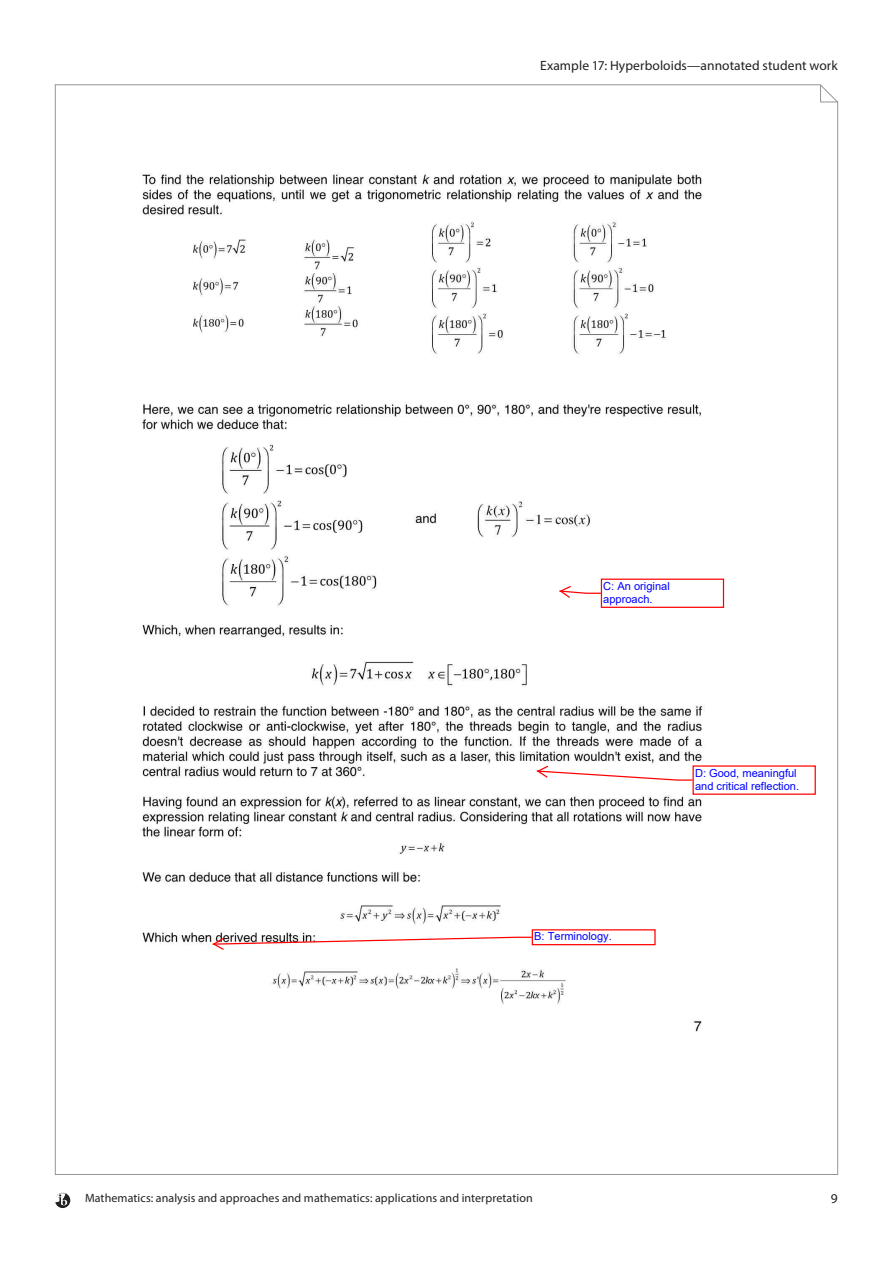
<style>
.page{position:relative;width:893px;height:1263px;background:#fff}
.page>*{position:absolute;margin:0;border:0;box-sizing:border-box;transform-origin:0 0}
.t1{font:13.5px "Myriad Pro";letter-spacing:.005em;color:#231f20}
.t2{font:12px "Myriad Pro";letter-spacing:.005em;color:#231f20}
.t3{font:11.1px/13.4px "Arial";color:#00f}
</style>
<div class="page">
<svg style="left:817px;top:84px;width:22px;height:21px"></svg>
<svg style="left:55px;top:1192px;width:15px;height:16px"></svg>
<img style="left:140px;top:173px;width:585px;height:859px">
<div style="left:476px;top:542px;width:152px;height:28px;background:#fff"></div>
<svg style="left:536px;top:764px;width:158px;height:17px"></svg>
<div style="left:693px;top:766px;width:122px;height:28px;background:#fff"></div>
<div style="left:692px;top:765px;width:124px;height:30px;border:1px solid #f00"></div>
<svg style="left:211px;top:936px;width:322px;height:15px"></svg>
<div style="left:532px;top:930px;width:123px;height:15px;background:#fff"></div>
<div style="left:532px;top:929px;width:124px;height:16px;border:1px solid #f00"></div>
<svg style="left:558px;top:585px;width:43px;height:14px"></svg>
<div style="left:601px;top:579px;width:122px;height:28px;background:#fff"></div>
<div style="left:601px;top:578px;width:123px;height:30px;border:1px solid #f00"></div>
<p class="t1" style="left:540px;top:58px;width:299px">Example 17: Hyperboloids—annotated student work</p>
<p class="t3" style="left:603px;top:579px;width:68px">C: An original approach.</p>
<p class="t3" style="left:534px;top:930px;width:79px">B: Terminology.</p>
<p class="t3" style="left:695px;top:766px;width:106px">D: Good, meaningful and critical reflection.</p>
<p class="t2" style="left:85px;top:1190px;width:449px">Mathematics: analysis and approaches and mathematics: applications and interpretation</p>
<p class="t1" style="left:831px;top:1190px;width:8px">9</p>
</div>
